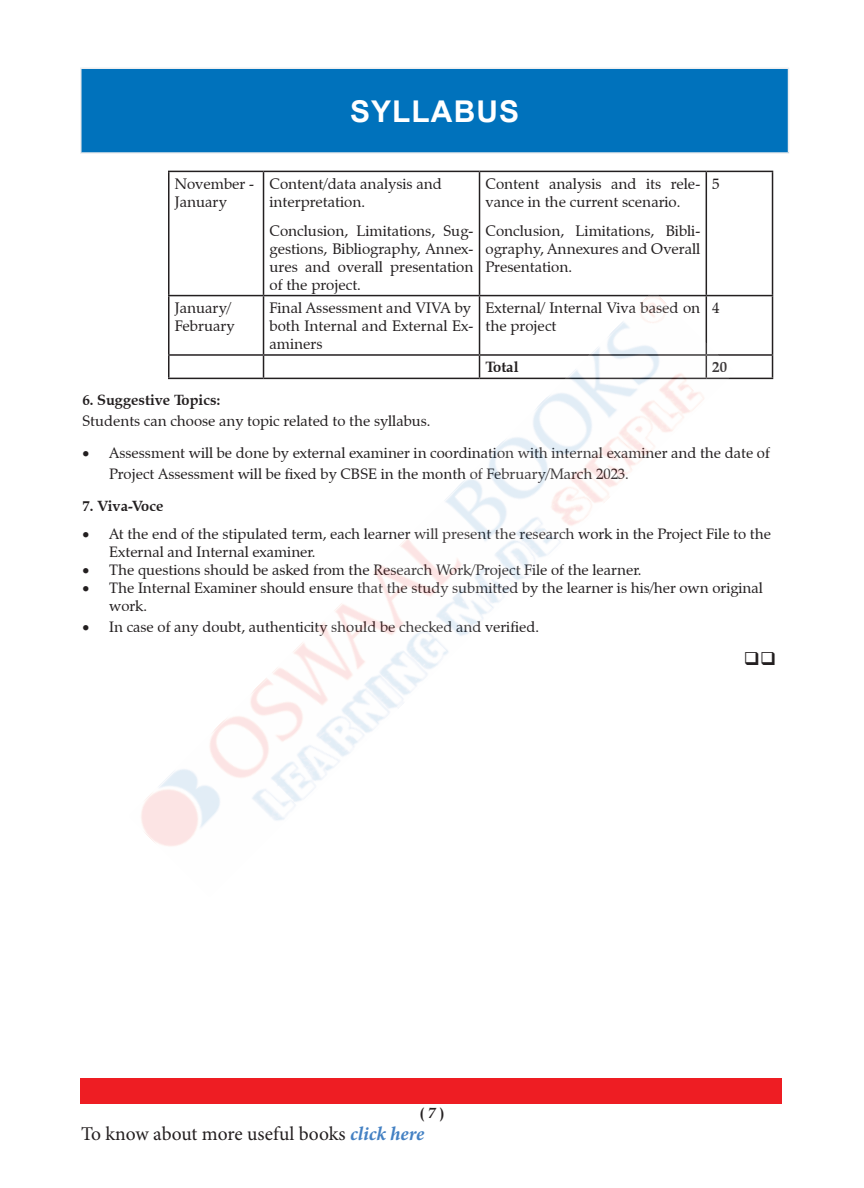
<style>
.page{position:relative;width:864px;height:1188px;background:#fff}
.page>*{position:absolute;margin:0;border:0;box-sizing:border-box;transform-origin:0 0}
.t1{font:700 30px "Arial";letter-spacing:.035em;color:#fff}
.t2{font:19.5px "Minion Pro";letter-spacing:-.005em;color:#231f20}
.t3{font:15px/18px "Zapf Calligraphic 801 BT";color:#231f20}
.t4{font:700 15px "Zapf Calligraphic 801 BT";color:#231f20}
.t5{font:14.85px "Zapf Calligraphic 801 BT";color:#231f20}
.t6{font:700 14.85px "Zapf Calligraphic 801 BT";color:#231f20}
.s1{font-style:italic}
.s2{font-weight:700;font-style:italic;color:#4481c3}
</style>
<div class="page">
<hr style="left:168px;top:171px;width:96px;height:1px;background:#231f20">
<hr style="left:168px;top:172px;width:2px;height:123px;background:#231f20">
<hr style="left:264px;top:171px;width:216px;height:1px;background:#231f20">
<hr style="left:263px;top:172px;width:1px;height:123px;background:#231f20">
<hr style="left:480px;top:171px;width:226px;height:1px;background:#231f20">
<hr style="left:479px;top:172px;width:1px;height:123px;background:#231f20">
<hr style="left:706px;top:171px;width:67px;height:1px;background:#231f20">
<hr style="left:706px;top:172px;width:1px;height:123px;background:#231f20">
<hr style="left:772px;top:172px;width:1px;height:123px;background:#231f20">
<hr style="left:706px;top:295px;width:67px;height:1px;background:#231f20">
<hr style="left:772px;top:296px;width:1px;height:58px;background:#231f20">
<hr style="left:706px;top:354px;width:67px;height:2px;background:#231f20">
<svg style="left:772px;top:356px;width:1px;height:22px"></svg>
<hr style="left:706px;top:378px;width:67px;height:1px;background:#231f20">
<div style="left:80px;top:1078px;width:701px;height:26px;background:#ee1d23"></div>
<div style="left:81px;top:68px;width:708px;height:85px;background:#0072bc"></div>
<hr style="left:80px;top:68px;width:709px;height:1px;background:#eeeeef">
<hr style="left:80px;top:69px;width:2px;height:83px;background:#eeeeef">
<hr style="left:788px;top:69px;width:1px;height:83px;background:#eeeeef">
<hr style="left:80px;top:152px;width:709px;height:2px;background:#eeeeef">
<img style="left:141px;top:292px;width:593px;height:554px">
<p class="t1" style="left:350px;top:90px;width:171px">SYLLABUS</p>
<p class="t3" style="left:175px;top:175px;width:81px">November -<br>January</p>
<p class="t3" style="left:270px;top:175px;width:174px">Content/data analysis and</p>
<p class="t3" style="left:270px;top:193px;width:97px">interpretation.</p>
<p class="t3" style="left:270px;top:221px;width:205px;text-align:justify">Conclusion, Limitations, Sug&shy;gestions, Bibliography, Annex&shy;ures and overall presentation of the project.</p>
<p class="t3" style="left:486px;top:175px;width:216px">Content analysis and its rele&shy;vance in the current scenario.</p>
<p class="t3" style="left:486px;top:221px;width:216px;text-align:justify">Conclusion, Limitations, Bibli&shy;ography, Annexures and Overall Presentation.</p>
<p class="t3" style="left:712px;top:175px;width:9px">5</p>
<p class="t3" style="left:175px;top:299px;width:62px">January/<br>February</p>
<p class="t3" style="left:270px;top:299px;width:203px">Final Assessment and VIVA by</p>
<p class="t3" style="left:270px;top:317px;width:205px">both Internal and External Ex&shy;aminers</p>
<p class="t3" style="left:486px;top:299px;width:216px">External/ Internal Viva based on the project</p>
<p class="t3" style="left:712px;top:299px;width:9px">4</p>
<p class="t4" style="left:486px;top:358px;width:35px">Total</p>
<p class="t4" style="left:712px;top:358px;width:16px">20</p>
<p class="t6" style="left:82px;top:391px;width:140px">6. Suggestive Topics:</p>
<p class="t5" style="left:82px;top:412px;width:349px">Students can choose any topic related to the syllabus.</p>
<p class="t5" style="left:82px;top:444px;width:689px">• Assessment will be done by external examiner in coordination with internal examiner and the date of</p>
<p class="t5" style="left:109px;top:465px;width:521px">Project Assessment will be fixed by CBSE in the month of February/March 2023.</p>
<p class="t6" style="left:82px;top:496px;width:82px">7. Viva-Voce</p>
<p class="t5" style="left:82px;top:525px;width:690px">• At the end of the stipulated term, each learner will present the research work in the Project File to the</p>
<p class="t5" style="left:109px;top:543px;width:208px">External and Internal examiner.</p>
<p class="t5" style="left:82px;top:561px;width:560px">• The questions should be asked from the Research Work/Project File of the learner.</p>
<p class="t5" style="left:82px;top:578px;width:682px">• The Internal Examiner should ensure that the study submitted by the learner is his/her own original</p>
<p class="t5" style="left:109px;top:596px;width:39px">work.</p>
<p class="t5" style="left:82px;top:618px;width:458px">• In case of any doubt, authenticity should be checked and verified.</p>
<p class="t4" style="left:420px;top:1104px;width:26px">( <span class="s1">7</span> )</p>
<h2 class="t2" style="left:81px;top:1121px;width:345px">To know about more useful books <span class="s2">click here</span></h2>
</div>
